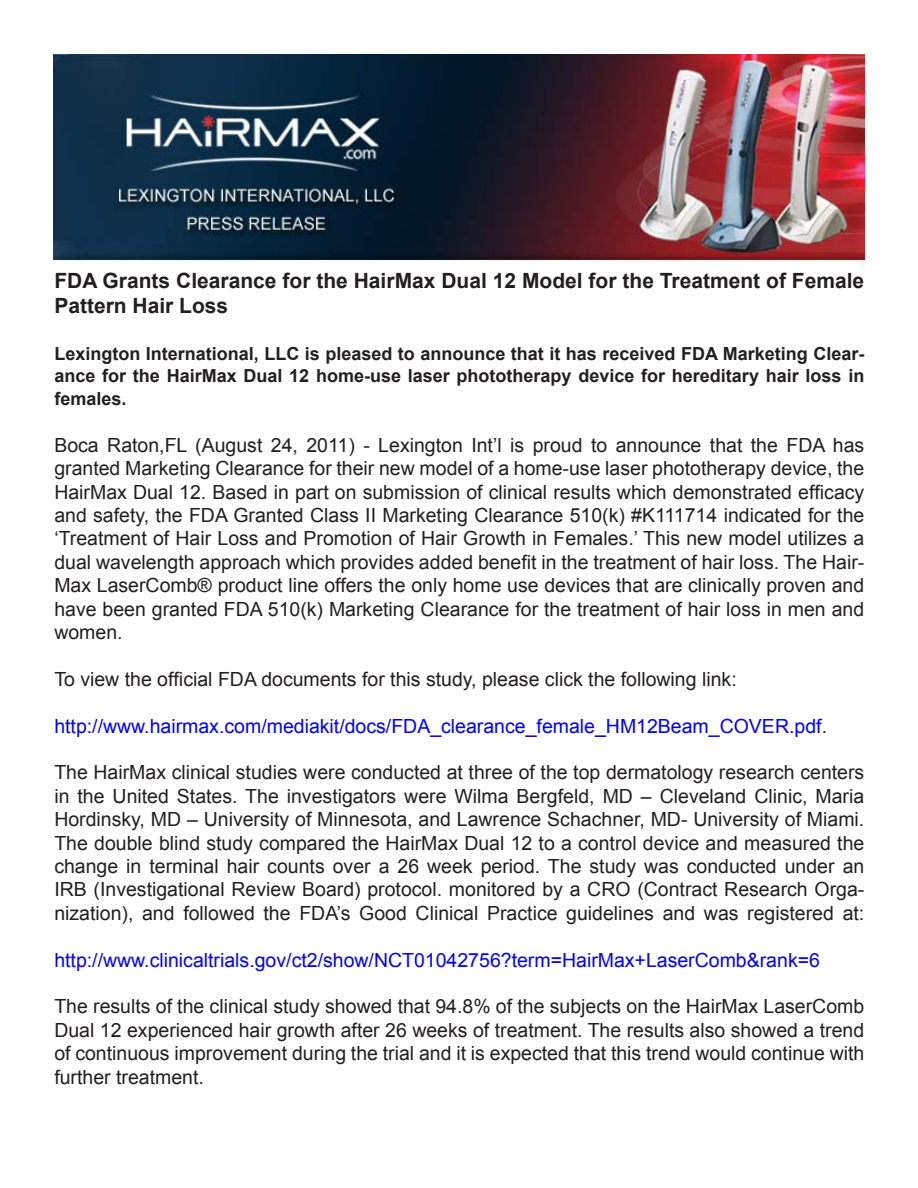
<style>
.page{position:relative;width:918px;height:1188px;background:#fff}
.page>*{position:absolute;margin:0;border:0;box-sizing:border-box;transform-origin:0 0}
.t1{font:700 21px/25.2px "Arial";color:#231f20}
.t2{font:19.5px/23.4px "Arial";color:#231f20;text-align:justify}
.t3{font:19.5px "Arial";color:#0003fd}
.t4{font:19.5px "Arial";color:#0002fc}
.t5{font:700 18px/21.6px "Arial";color:#231f20}
.s1{color:#231f20}
</style>
<div class="page">
<img style="left:54px;top:54px;width:810px;height:212px">
<p class="t1" style="left:54px;top:269px;width:811px">FDA Grants Clearance for the HairMax Dual 12 Model for the Treatment of Female<br>Pattern Hair Loss</p>
<p class="t5" style="left:54px;top:344px;width:811px">Lexington International, LLC is pleased to announce that it has received FDA Marketing Clear&shy;ance for the HairMax Dual 12 home-use laser phototherapy device for hereditary hair loss in</p>
<p class="t5" style="left:54px;top:389px;width:74px">females.</p>
<p class="t2" style="left:54px;top:434px;width:811px">Boca Raton,FL (August 24, 2011) - Lexington Int’l is proud to announce that the FDA has granted Marketing Clearance for their new model of a home-use laser phototherapy device, the HairMax Dual 12. Based in part on submission of clinical results which demonstrated efficacy and safety, the FDA Granted Class II Marketing Clearance 510(k) #K111714 indicated for the ‘Treatment of Hair Loss and Promotion of Hair Growth in Females.’ This new model utilizes a dual wavelength approach which provides added benefit in the treatment of hair loss. The Hair-Max LaserComb® product line offers the only home use devices that are clinically proven and have been granted FDA 510(k) Marketing Clearance for the treatment of hair loss in men and women.</p>
<p class="t2" style="left:54px;top:668px;width:684px">To view the official FDA documents for this study, please click the following link:</p>
<p class="t4" style="left:54px;top:713px;width:774px">http://www.hairmax.com/mediakit/docs/FDA_clearance_female_HM12Beam_COVER.pdf<span class="s1">.</span></p>
<p class="t2" style="left:54px;top:761px;width:812px">The HairMax clinical studies were conducted at three of the top dermatology research centers in the United States. The investigators were Wilma Bergfeld, MD – Cleveland Clinic, Maria Hordinsky, MD – University of Minnesota, and Lawrence Schachner, MD- University of Miami.<br>The double blind study compared the HairMax Dual 12 to a control device and measured the change in terminal hair counts over a 26 week period. The study was conducted under an IRB (Investigational Review Board) protocol. monitored by a CRO (Contract Research Orga&shy;nization), and followed the FDA’s Good Clinical Practice guidelines and was registered at:</p>
<p class="t3" style="left:54px;top:947px;width:767px">http://www.clinicaltrials.gov/ct2/show/NCT01042756?term=HairMax+LaserComb&amp;rank=6</p>
<p class="t2" style="left:54px;top:995px;width:811px">The results of the clinical study showed that 94.8% of the subjects on the HairMax LaserComb Dual 12 experienced hair growth after 26 weeks of treatment. The results also showed a trend of continuous improvement during the trial and it is expected that this trend would continue with further treatment.</p>
</div>
